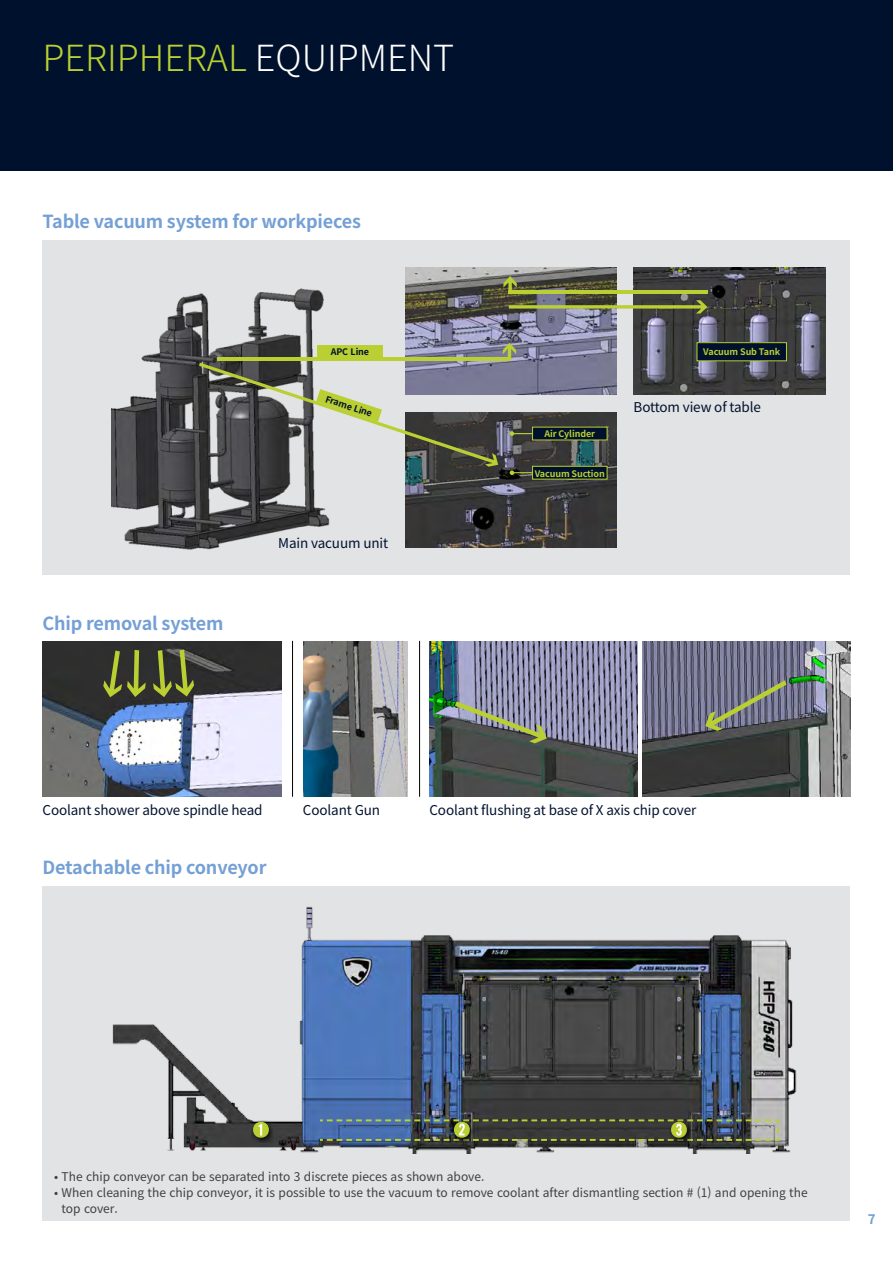
<style>
.page{position:relative;width:893px;height:1263px;background:#fff}
.page>*{position:absolute;margin:0;border:0;box-sizing:border-box;transform-origin:0 0}
.t1{font:300 36px "Noto Sans KR";color:#bacf32}
.t2{font:700 18px "Noto Sans KR";letter-spacing:-.01em;color:#75a0d5}
.t3{font:13.5px "Noto Sans KR";letter-spacing:-.01em;color:#00112d}
.t4{font:700 13.5px "Noto Sans KR";color:#75a0d5}
.t5{font:12px/15.8px "Noto Sans KR";color:#404042}
.t6{font:700 9px "Noto Sans KR";letter-spacing:-.01em;color:#bacf32}
.t7{font:700 9px "Noto Sans KR";letter-spacing:-.01em;color:#00112d}
.s1{color:#fff}
</style>
<div class="page">
<div style="left:0;top:0;width:893px;height:170px;background:#00112d"></div>
<div style="left:43px;top:886px;width:807px;height:334px;background:#e2e3e4"></div>
<img style="left:112px;top:906px;width:685px;height:247px">
<div style="left:251px;top:1120px;width:23px;height:22px;background:#000;opacity:.75"></div>
<svg style="left:250px;top:1122px;width:22px;height:16px"></svg>
<img style="left:318px;top:1118px;width:462px;height:24px">
<div style="left:43px;top:240px;width:807px;height:335px;background:#e2e3e4"></div>
<img style="left:111px;top:288px;width:219px;height:262px">
<img style="left:406px;top:267px;width:211px;height:127px">
<img style="left:406px;top:412px;width:211px;height:135px">
<img style="left:633px;top:267px;width:192px;height:127px">
<div style="left:697px;top:343px;width:89px;height:18px;background:#00112d"></div>
<div style="left:697px;top:342px;width:90px;height:19px;border:1px solid #bacf32"></div>
<div style="left:533px;top:466px;width:74px;height:13px;background:#00112d"></div>
<div style="left:532px;top:466px;width:75px;height:13px;border:1px solid #bacf32"></div>
<div style="left:533px;top:427px;width:74px;height:13px;background:#00112d"></div>
<svg style="left:199px;top:343px;width:333px;height:132px"></svg>
<svg style="left:509px;top:300px;width:198px;height:14px;background:#767b57"></svg>
<hr style="left:218px;top:357px;width:293px;height:4px;background:#bacf32">
<svg style="left:503px;top:276px;width:14px;height:18px"></svg>
<hr style="left:508px;top:291px;width:199px;height:3px;background:#bacf32">
<img style="left:43px;top:641px;width:238px;height:155px">
<img style="left:303px;top:641px;width:105px;height:155px">
<img style="left:430px;top:641px;width:207px;height:155px">
<svg style="left:455px;top:701px;width:92px;height:42px;background:#797d77"></svg>
<img style="left:642px;top:641px;width:208px;height:155px">
<svg style="left:705px;top:680px;width:81px;height:51px;background:#727677"></svg>
<svg style="left:153px;top:649px;width:41px;height:48px;background:#5a6132"></svg>
<svg style="left:103px;top:650px;width:43px;height:47px;background:#565c2f"></svg>
<hr style="left:292px;top:641px;width:1px;height:156px;background:#000">
<hr style="left:419px;top:641px;width:1px;height:156px;background:#000">
<h1 class="t1" style="left:43px;top:38px;width:413px">PERIPHERAL <span class="s1">EQUIPMENT</span></h1>
<h2 class="t2" style="left:43px;top:212px;width:320px">Table vacuum system for workpieces</h2>
<p class="t7" style="left:331px;top:347px;width:40px">APC Line</p>
<p class="t7" style="left:327px;top:394px;width:50px;rotate:18deg">Frame Line</p>
<h2 class="t2" style="left:43px;top:613px;width:182px">Chip removal system</h2>
<p class="t3" style="left:278px;top:535px;width:111px">Main vacuum unit</p>
<p class="t6" style="left:544px;top:429px;width:52px">Air Cylinder</p>
<p class="t6" style="left:535px;top:468px;width:72px">Vacuum Suction</p>
<p class="t6" style="left:703px;top:347px;width:78px">Vacuum Sub Tank</p>
<p class="t3" style="left:634px;top:400px;width:129px">Bottom view of table</p>
<p class="t3" style="left:43px;top:802px;width:222px">Coolant shower above spindle head</p>
<p class="t3" style="left:303px;top:802px;width:79px">Coolant Gun</p>
<p class="t3" style="left:429px;top:802px;width:268px">Coolant flushing at base of X axis chip cover</p>
<h2 class="t2" style="left:43px;top:858px;width:226px">Detachable chip conveyor</h2>
<p class="t5" style="left:54px;top:1169px;width:432px">• The chip conveyor can be separated into 3 discrete pieces as shown above.</p>
<p class="t5" style="left:62px;top:1185px;width:747px;text-indent:-7px">• When cleaning the chip conveyor, it is possible to use the vacuum to remove coolant after dismantling section # (1) and opening the top cover.</p>
<p class="t4" style="left:868px;top:1211px;width:9px">7</p>
</div>
